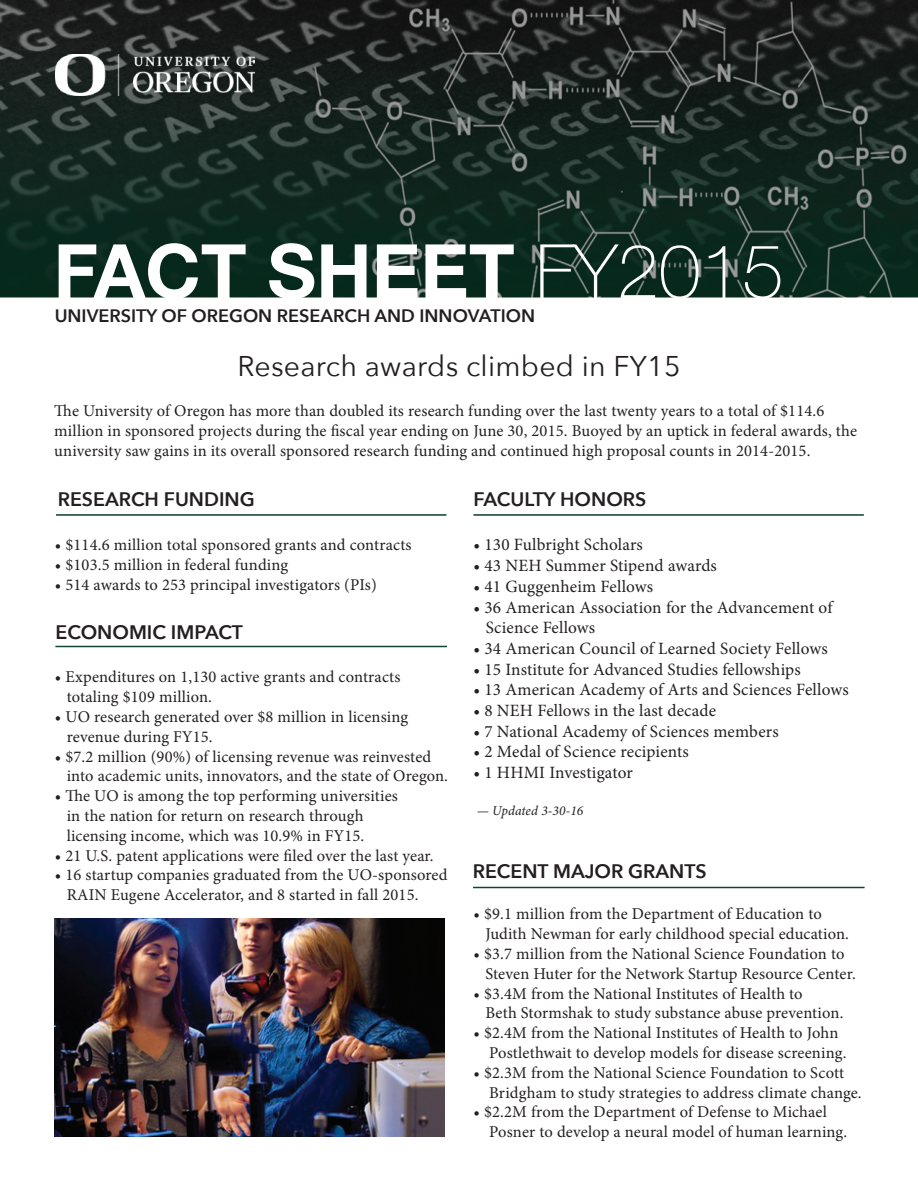
<style>
.page{position:relative;width:918px;height:1188px;background:#fff}
.page>*{position:absolute;margin:0;border:0;box-sizing:border-box;transform-origin:0 0}
.t1{font:700 75px "Helvetica Neue";color:#fff}
.t2{font:28.5px "Avenir Next";letter-spacing:.01em;color:#231f20}
.t3{font:600 19.5px "Avenir Next";color:#231f20}
.t4{font:600 18px "Avenir Next";color:#231f20}
.t5{font:17.25px/20.7px "Minion Pro";letter-spacing:.01em;color:#231f20}
.t6{font:16.5px/19.8px "Minion Pro";letter-spacing:.01em;color:#231f20}
.t7{font:italic 13.5px "Minion Pro";letter-spacing:.005em;color:#231f20}
.s1{font-weight:100}
</style>
<div class="page">
<img style="left:0;top:0;width:918px;height:297px">
<hr style="left:56px;top:514px;width:390px;height:2px;background:#104733">
<hr style="left:473px;top:887px;width:392px;height:1px;background:#104733">
<img style="left:55px;top:54px;width:199px;height:41px">
<hr style="left:473px;top:514px;width:391px;height:2px;background:#104733">
<hr style="left:55px;top:646px;width:392px;height:1px;background:#104733">
<img style="left:54px;top:919px;width:391px;height:218px">
<h1 class="t1" style="left:53px;top:212px;width:732px">FACT SHEET <span class="s1">FY2015</span></h1>
<p class="t4" style="left:55px;top:300px;width:482px">UNIVERSITY OF OREGON RESEARCH AND INNOVATION</p>
<h2 class="t2" style="left:237px;top:342px;width:445px">Research awards climbed in FY15</h2>
<p class="t6" style="left:54px;top:401px;width:804px">The University of Oregon has more than doubled its research funding over the last twenty years to a total of $114.6 million in sponsored projects during the fiscal year ending on June 30, 2015. Buoyed by an uptick in federal awards, the university saw gains in its overall sponsored research funding and continued high proposal counts in 2014-2015.</p>
<p class="t3" style="left:473px;top:482px;width:174px">FACULTY HONORS</p>
<p class="t5" style="left:473px;top:535px;width:171px">• 130 Fulbright Scholars</p>
<p class="t5" style="left:473px;top:555px;width:245px">• 43 NEH Summer Stipend awards</p>
<p class="t5" style="left:473px;top:576px;width:181px">• 41 Guggenheim Fellows</p>
<p class="t5" style="left:486px;top:597px;width:348px;text-indent:-12px">• 36 American Association for the Advancement of<br>Science Fellows</p>
<p class="t5" style="left:473px;top:638px;width:356px">• 34 American Council of Learned Society Fellows</p>
<p class="t5" style="left:473px;top:659px;width:329px">• 15 Institute for Advanced Studies fellowships</p>
<p class="t5" style="left:473px;top:680px;width:377px">• 13 American Academy of Arts and Sciences Fellows</p>
<p class="t5" style="left:473px;top:700px;width:244px">• 8 NEH Fellows in the last decade</p>
<p class="t5" style="left:473px;top:721px;width:307px">• 7 National Academy of Sciences members</p>
<p class="t5" style="left:473px;top:742px;width:217px">• 2 Medal of Science recipients</p>
<p class="t5" style="left:473px;top:762px;width:161px">• 1 HHMI Investigator</p>
<p class="t7" style="left:477px;top:802px;width:108px">— Updated 3-30-16</p>
<p class="t3" style="left:58px;top:482px;width:199px">RESEARCH FUNDING</p>
<p class="t6" style="left:55px;top:535px;width:358px">• $114.6 million total sponsored grants and contracts</p>
<p class="t6" style="left:55px;top:555px;width:235px">• $103.5 million in federal funding</p>
<p class="t6" style="left:55px;top:575px;width:323px">• 514 awards to 253 principal investigators (PIs)</p>
<p class="t3" style="left:55px;top:616px;width:189px">ECONOMIC IMPACT</p>
<p class="t6" style="left:67px;top:667px;width:335px;text-indent:-12px">• Expenditures on 1,130 active grants and contracts totaling $109 million.</p>
<p class="t6" style="left:67px;top:707px;width:343px;text-indent:-12px">• UO research generated over $8 million in licensing revenue during FY15.</p>
<p class="t6" style="left:67px;top:747px;width:383px;text-indent:-12px">• $7.2 million (90%) of licensing revenue was reinvested into academic units, innovators, and the state of Oregon.</p>
<p class="t6" style="left:67px;top:786px;width:333px;text-indent:-12px">• The UO is among the top performing universities in the nation for return on research through licensing income, which was 10.9% in FY15.</p>
<p class="t6" style="left:55px;top:846px;width:380px">• 21 U.S. patent applications were filed over the last year.</p>
<p class="t6" style="left:67px;top:865px;width:382px;text-indent:-12px">• 16 startup companies graduated from the UO-sponsored<br>RAIN Eugene Accelerator, and 8 started in fall 2015.</p>
<p class="t3" style="left:473px;top:855px;width:236px">RECENT MAJOR GRANTS</p>
<p class="t6" style="left:485px;top:904px;width:365px;text-indent:-12px">• $9.1 million from the Department of Education to<br>Judith Newman for early childhood special education.</p>
<p class="t6" style="left:485px;top:944px;width:372px;text-indent:-12px">• $3.7 million from the National Science Foundation to<br>Steven Huter for the Network Startup Resource Center.</p>
<p class="t6" style="left:485px;top:984px;width:360px;text-indent:-12px">• $3.4M from the National Institutes of Health to<br>Beth Stormshak to study substance abuse prevention.</p>
<p class="t6" style="left:489px;top:1023px;width:359px;text-indent:-16px">• $2.4M from the National Institutes of Health to John<br>Postlethwait to develop models for disease screening.</p>
<p class="t6" style="left:489px;top:1063px;width:374px;text-indent:-16px">• $2.3M from the National Science Foundation to Scott<br>Bridgham to study strategies to address climate change.</p>
<p class="t6" style="left:489px;top:1102px;width:360px;text-indent:-16px">• $2.2M from the Department of Defense to Michael<br>Posner to develop a neural model of human learning.</p>
</div>
